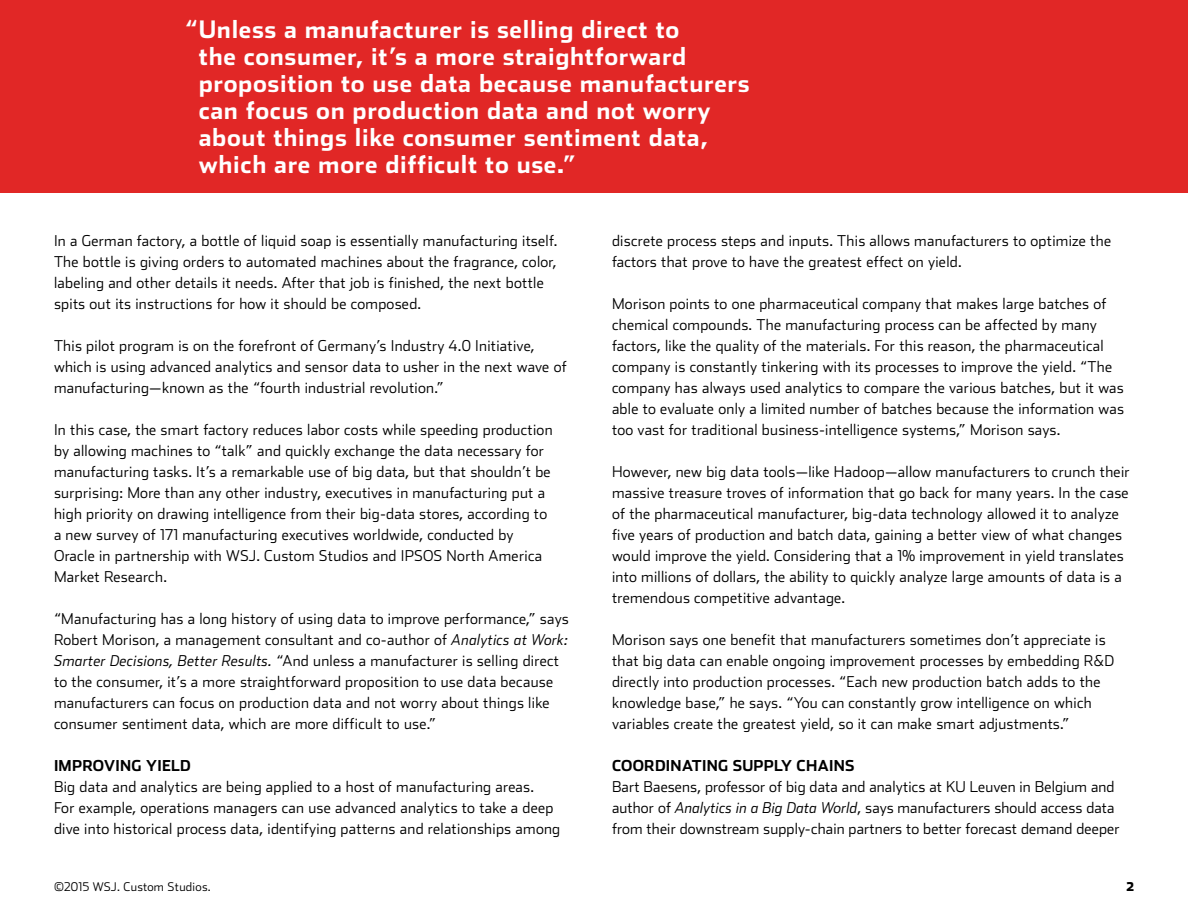
<style>
.page{position:relative;width:1188px;height:918px;background:#fff}
.page>*{position:absolute;margin:0;border:0;box-sizing:border-box;transform-origin:0 0}
.t1{font:700 24px/27px "Stainless";letter-spacing:.03em;color:#fff}
.t2{font:300 15px/21px "Stainless";letter-spacing:.02em;color:#000}
.t3{font:700 15px "Stainless";letter-spacing:.02em;color:#000}
.t4{font:300 12px "Stainless";letter-spacing:.025em;color:#000}
.t5{font:900 12px "Stainless";color:#000}
.s1{font-style:italic}
</style>
<div class="page">
<div style="left:0;top:0;width:1188px;height:193px;background:#e12726"></div>
<p class="t1" style="left:199px;top:16px;width:552px;text-indent:-14px">“Unless a manufacturer is selling direct to<br>the consumer, it’s a more straightforward proposition to use data because manufacturers can focus on production data and not worry about things like consumer sentiment data, which are more difficult to use.”</p>
<p class="t2" style="left:54px;top:230px;width:505px">In a German factory, a bottle of liquid soap is essentially manufacturing itself.<br>The bottle is giving orders to automated machines about the fragrance, color, labeling and other details it needs. After that job is finished, the next bottle spits out its instructions for how it should be composed.</p>
<p class="t2" style="left:54px;top:335px;width:514px">This pilot program is on the forefront of Germany’s Industry 4.0 Initiative, which is using advanced analytics and sensor data to usher in the next wave of manufacturing—known as the “fourth industrial revolution.”</p>
<p class="t2" style="left:54px;top:419px;width:500px">In this case, the smart factory reduces labor costs while speeding production by allowing machines to “talk” and quickly exchange the data necessary for manufacturing tasks. It’s a remarkable use of big data, but that shouldn’t be surprising: More than any other industry, executives in manufacturing put a high priority on drawing intelligence from their big-data stores, according to a new survey of 171 manufacturing executives worldwide, conducted by Oracle in partnership with WSJ. Custom Studios and IPSOS North America Market Research.</p>
<p class="t2" style="left:54px;top:608px;width:516px">“Manufacturing has a long history of using data to improve performance,” says Robert Morison, a management consultant and co-author of <span class="s1">Analytics at Work:<br>Smarter Decisions, Better Results.</span> “And unless a manufacturer is selling direct to the consumer, it’s a more straightforward proposition to use data because manufacturers can focus on production data and not worry about things like consumer sentiment data, which are more difficult to use.”</p>
<p class="t3" style="left:54px;top:756px;width:138px">IMPROVING YIELD</p>
<p class="t2" style="left:54px;top:776px;width:508px">Big data and analytics are being applied to a host of manufacturing areas.<br>For example, operations managers can use advanced analytics to take a deep dive into historical process data, identifying patterns and relationships among</p>
<p class="t2" style="left:612px;top:230px;width:501px">discrete process steps and inputs. This allows manufacturers to optimize the factors that prove to have the greatest effect on yield.</p>
<p class="t2" style="left:612px;top:293px;width:513px">Morison points to one pharmaceutical company that makes large batches of chemical compounds. The manufacturing process can be affected by many factors, like the quality of the materials. For this reason, the pharmaceutical company is constantly tinkering with its processes to improve the yield. “The company has always used analytics to compare the various batches, but it was able to evaluate only a limited number of batches because the information was too vast for traditional business-intelligence systems,” Morison says.</p>
<p class="t2" style="left:612px;top:461px;width:519px">However, new big data tools—like Hadoop—allow manufacturers to crunch their massive treasure troves of information that go back for many years. In the case of the pharmaceutical manufacturer, big-data technology allowed it to analyze five years of production and batch data, gaining a better view of what changes would improve the yield. Considering that a 1% improvement in yield translates into millions of dollars, the ability to quickly analyze large amounts of data is a tremendous competitive advantage.</p>
<p class="t2" style="left:612px;top:629px;width:504px">Morison says one benefit that manufacturers sometimes don’t appreciate is that big data can enable ongoing improvement processes by embedding R&amp;D directly into production processes. “Each new production batch adds to the knowledge base,” he says. “You can constantly grow intelligence on which variables create the greatest yield, so it can make smart adjustments.”</p>
<p class="t3" style="left:612px;top:756px;width:244px">COORDINATING SUPPLY CHAINS</p>
<p class="t2" style="left:612px;top:776px;width:509px">Bart Baesens, professor of big data and analytics at KU Leuven in Belgium and author of <span class="s1">Analytics in a Big Data World</span>, says manufacturers should access data from their downstream supply-chain partners to better forecast demand deeper</p>
<p class="t4" style="left:54px;top:880px;width:158px">©2015 WSJ. Custom Studios.</p>
<p class="t5" style="left:1126px;top:879px;width:9px">2</p>
</div>
